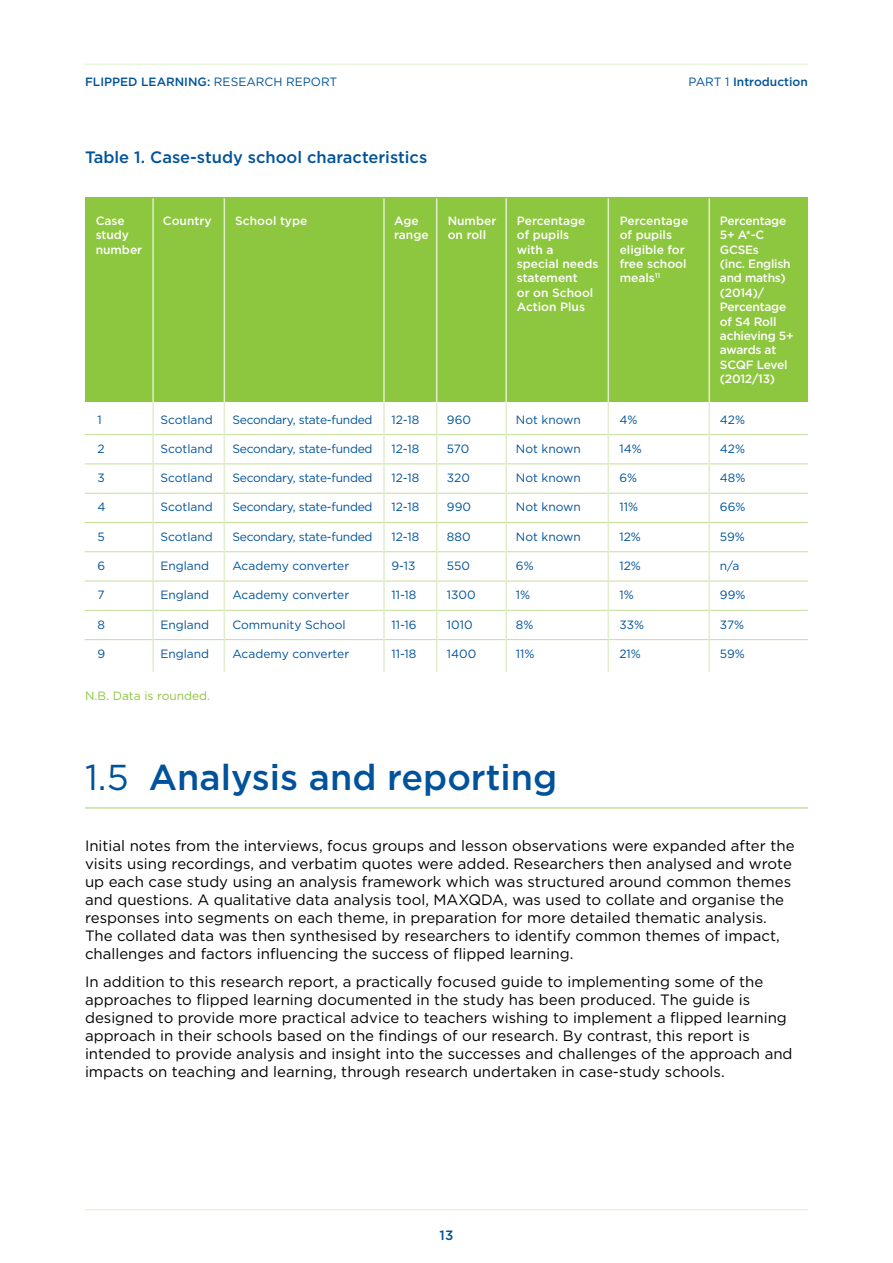
<style>
.page{position:relative;width:893px;height:1263px;background:#fff}
.page>*{position:absolute;margin:0;border:0;box-sizing:border-box;transform-origin:0 0}
.t1{font:500 36px "Gotham HTF";color:#00539b}
.t2{font:500 16.5px "Gotham HTF";color:#00539b}
.t3{font:15px/18px "Gotham HTF";color:#000}
.t4{font:500 13.5px "Gotham HTF";color:#00539b}
.t5{font:12px "Gotham HTF";color:#00539b}
.t6{font:500 12px/14.4px "Gotham HTF";color:#fff}
.t7{font:12px "Gotham HTF";letter-spacing:-.02em;color:#00539b}
.t8{font:500 12px/14.4px "Gotham HTF";letter-spacing:-.02em;color:#fff}
.t9{font:500 12px "Gotham HTF";color:#00539b}
.t10{font:12px "Gotham HTF";color:#8dc63f}
.s1{font-weight:400}
</style>
<div class="page">
<hr style="left:85px;top:1209px;width:723px;height:1px;background:#e0eecb">
<hr style="left:85px;top:64px;width:723px;height:1px;background:#e0eecb">
<hr style="left:85px;top:807px;width:723px;height:2px;background:#c4df9b">
<hr style="left:85px;top:434px;width:723px;height:1px;background:#c4df9b">
<hr style="left:85px;top:463px;width:723px;height:1px;background:#c4df9b">
<hr style="left:85px;top:493px;width:723px;height:1px;background:#c4df9b">
<hr style="left:85px;top:522px;width:723px;height:1px;background:#c4df9b">
<hr style="left:85px;top:551px;width:723px;height:1px;background:#c4df9b">
<hr style="left:85px;top:581px;width:723px;height:1px;background:#c4df9b">
<hr style="left:85px;top:610px;width:723px;height:1px;background:#c4df9b">
<hr style="left:85px;top:639px;width:723px;height:1px;background:#c4df9b">
<div style="left:85px;top:198px;width:723px;height:204px;background:#8dc63f"></div>
<hr style="left:152px;top:198px;width:2px;height:474px;background:#e0eecb">
<hr style="left:224px;top:198px;width:1px;height:474px;background:#e0eecb">
<hr style="left:383px;top:198px;width:2px;height:474px;background:#e0eecb">
<hr style="left:436px;top:198px;width:1px;height:474px;background:#e0eecb">
<hr style="left:505px;top:198px;width:2px;height:474px;background:#e0eecb">
<hr style="left:607px;top:198px;width:2px;height:474px;background:#e0eecb">
<hr style="left:708px;top:198px;width:2px;height:474px;background:#e0eecb">
<p class="t9" style="left:85px;top:75px;width:254px">FLIPPED LEARNING: <span class="s1">RESEARCH REPORT</span></p>
<p class="t9" style="left:689px;top:75px;width:121px"><span class="s1">PART 1</span> Introduction</p>
<p class="t2" style="left:85px;top:147px;width:344px">Table 1. Case-study school characteristics</p>
<p class="t6" style="left:96px;top:213px;width:48px">Case study number</p>
<p class="t6" style="left:163px;top:213px;width:50px">Country</p>
<p class="t6" style="left:235px;top:213px;width:74px">School type</p>
<p class="t6" style="left:394px;top:213px;width:36px">Age range</p>
<p class="t6" style="left:448px;top:213px;width:50px">Number on roll</p>
<p class="t6" style="left:517px;top:213px;width:83px">Percentage of pupils<br>with a special needs statement<br>or on School<br>Action Plus</p>
<p class="t6" style="left:620px;top:213px;width:70px">Percentage of pupils eligible for free school meals<sup>11</sup></p>
<p class="t8" style="left:720px;top:213px;width:75px">Percentage<br>5+ A*-C<br>GCSEs<br>(inc. English and maths) (2014)/<br>Percentage of S4 Roll achieving 5+ awards at<br>SCQF Level (2012/13)</p>
<p class="t5" style="left:97px;top:413px;width:6px">1</p>
<p class="t5" style="left:160px;top:413px;width:54px">Scotland</p>
<p class="t7" style="left:232px;top:413px;width:142px">Secondary, state-funded</p>
<p class="t5" style="left:391px;top:413px;width:29px">12-18</p>
<p class="t5" style="left:447px;top:413px;width:26px">960</p>
<p class="t5" style="left:516px;top:413px;width:67px">Not known</p>
<p class="t5" style="left:619px;top:413px;width:20px">4%</p>
<p class="t5" style="left:720px;top:413px;width:27px">42%</p>
<p class="t5" style="left:97px;top:442px;width:9px">2</p>
<p class="t5" style="left:160px;top:442px;width:54px">Scotland</p>
<p class="t7" style="left:232px;top:442px;width:142px">Secondary, state-funded</p>
<p class="t5" style="left:391px;top:442px;width:29px">12-18</p>
<p class="t5" style="left:447px;top:442px;width:24px">570</p>
<p class="t5" style="left:516px;top:442px;width:67px">Not known</p>
<p class="t5" style="left:619px;top:442px;width:24px">14%</p>
<p class="t5" style="left:720px;top:442px;width:27px">42%</p>
<p class="t5" style="left:97px;top:471px;width:9px">3</p>
<p class="t5" style="left:160px;top:471px;width:54px">Scotland</p>
<p class="t7" style="left:232px;top:471px;width:142px">Secondary, state-funded</p>
<p class="t5" style="left:391px;top:471px;width:29px">12-18</p>
<p class="t5" style="left:447px;top:471px;width:25px">320</p>
<p class="t5" style="left:516px;top:471px;width:67px">Not known</p>
<p class="t5" style="left:619px;top:471px;width:19px">6%</p>
<p class="t5" style="left:720px;top:471px;width:27px">48%</p>
<p class="t5" style="left:97px;top:501px;width:10px">4</p>
<p class="t5" style="left:160px;top:501px;width:54px">Scotland</p>
<p class="t7" style="left:232px;top:501px;width:142px">Secondary, state-funded</p>
<p class="t5" style="left:391px;top:501px;width:29px">12-18</p>
<p class="t5" style="left:447px;top:501px;width:26px">990</p>
<p class="t5" style="left:516px;top:501px;width:67px">Not known</p>
<p class="t5" style="left:619px;top:501px;width:20px">11%</p>
<p class="t5" style="left:720px;top:501px;width:27px">66%</p>
<p class="t5" style="left:97px;top:530px;width:9px">5</p>
<p class="t5" style="left:160px;top:530px;width:54px">Scotland</p>
<p class="t7" style="left:232px;top:530px;width:142px">Secondary, state-funded</p>
<p class="t5" style="left:391px;top:530px;width:29px">12-18</p>
<p class="t5" style="left:447px;top:530px;width:25px">880</p>
<p class="t5" style="left:516px;top:530px;width:67px">Not known</p>
<p class="t5" style="left:619px;top:530px;width:23px">12%</p>
<p class="t5" style="left:720px;top:530px;width:27px">59%</p>
<p class="t5" style="left:97px;top:559px;width:9px">6</p>
<p class="t5" style="left:160px;top:559px;width:50px">England</p>
<p class="t5" style="left:232px;top:559px;width:118px">Academy converter</p>
<p class="t5" style="left:391px;top:559px;width:25px">9-13</p>
<p class="t5" style="left:447px;top:559px;width:25px">550</p>
<p class="t5" style="left:516px;top:559px;width:19px">6%</p>
<p class="t5" style="left:619px;top:559px;width:23px">12%</p>
<p class="t5" style="left:720px;top:559px;width:21px">n/a</p>
<p class="t5" style="left:97px;top:588px;width:9px">7</p>
<p class="t5" style="left:160px;top:588px;width:50px">England</p>
<p class="t5" style="left:232px;top:588px;width:118px">Academy converter</p>
<p class="t5" style="left:391px;top:588px;width:26px">11-18</p>
<p class="t5" style="left:447px;top:588px;width:30px">1300</p>
<p class="t5" style="left:516px;top:588px;width:16px">1%</p>
<p class="t5" style="left:619px;top:588px;width:16px">1%</p>
<p class="t5" style="left:720px;top:588px;width:27px">99%</p>
<p class="t5" style="left:97px;top:618px;width:9px">8</p>
<p class="t5" style="left:160px;top:618px;width:50px">England</p>
<p class="t5" style="left:232px;top:618px;width:115px">Community School</p>
<p class="t5" style="left:391px;top:618px;width:27px">11-16</p>
<p class="t5" style="left:447px;top:618px;width:27px">1010</p>
<p class="t5" style="left:516px;top:618px;width:19px">8%</p>
<p class="t5" style="left:619px;top:618px;width:26px">33%</p>
<p class="t5" style="left:720px;top:618px;width:26px">37%</p>
<p class="t5" style="left:97px;top:647px;width:9px">9</p>
<p class="t5" style="left:160px;top:647px;width:50px">England</p>
<p class="t5" style="left:232px;top:647px;width:118px">Academy converter</p>
<p class="t5" style="left:391px;top:647px;width:26px">11-18</p>
<p class="t5" style="left:447px;top:647px;width:31px">1400</p>
<p class="t5" style="left:516px;top:647px;width:20px">11%</p>
<p class="t5" style="left:619px;top:647px;width:23px">21%</p>
<p class="t5" style="left:720px;top:647px;width:27px">59%</p>
<p class="t10" style="left:85px;top:689px;width:127px">N.B. Data is rounded.</p>
<h1 class="t1" style="left:85px;top:757px;width:474px"><span class="s1">1.5</span> Analysis and reporting</h1>
<p class="t3" style="left:85px;top:836px;width:711px">Initial notes from the interviews, focus groups and lesson observations were expanded after the visits using recordings, and verbatim quotes were added. Researchers then analysed and wrote up each case study using an analysis framework which was structured around common themes and questions. A qualitative data analysis tool, MAXQDA, was used to collate and organise the responses into segments on each theme, in preparation for more detailed thematic analysis.<br>The collated data was then synthesised by researchers to identify common themes of impact, challenges and factors influencing the success of flipped learning.</p>
<p class="t3" style="left:85px;top:973px;width:709px">In addition to this research report, a practically focused guide to implementing some of the approaches to flipped learning documented in the study has been produced. The guide is designed to provide more practical advice to teachers wishing to implement a flipped learning approach in their schools based on the findings of our research. By contrast, this report is intended to provide analysis and insight into the successes and challenges of the approach and impacts on teaching and learning, through research undertaken in case-study schools.</p>
<p class="t4" style="left:440px;top:1228px;width:15px">13</p>
</div>
